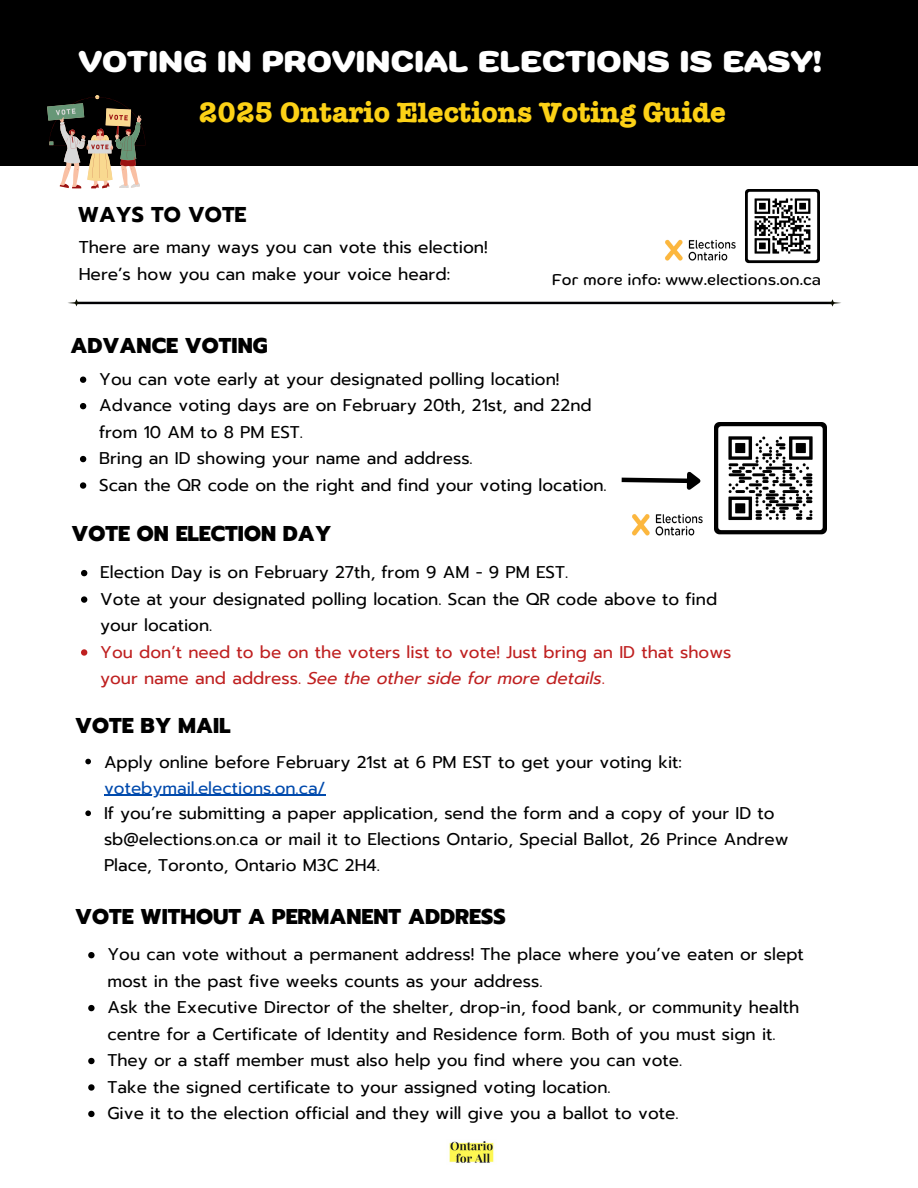
<style>
.page{position:relative;width:918px;height:1188px;background:#fff}
.page>*{position:absolute;margin:0;border:0;box-sizing:border-box;transform-origin:0 0}
.t1{font:800 29.85px "Mommi";color:#fff}
.t2{font:700 28.2px "American Typewriter ITC Pro";color:#fcd116}
.t3{font:800 21.3px "Prompt";color:#000}
.t4{font:700 21.3px "Prompt";color:#000}
.t5{font:17.1px/26.4px "Prompt";color:#000}
.t6{font:16.95px/26.4px "Prompt";color:#000}
.t7{font:16.95px/26.4px "Prompt";color:#bf2020}
.t8{font:15.45px "Mommi";color:#000}
.s1{font-style:italic}
.s2{color:#004aad}
</style>
<div class="page">
<div style="left:0;top:0;width:918px;height:166px;background:#000"></div>
<svg style="left:68px;top:299px;width:773px;height:8px"></svg>
<img style="left:746px;top:190px;width:73px;height:74px">
<img style="left:715px;top:423px;width:111px;height:112px">
<svg style="left:621px;top:471px;width:80px;height:19px"></svg>
<svg style="left:47px;top:95px;width:98px;height:93px"></svg>
<svg style="left:81px;top:570px;width:6px;height:6px"></svg>
<svg style="left:81px;top:596px;width:6px;height:7px"></svg>
<svg style="left:81px;top:649px;width:6px;height:7px"></svg>
<svg style="left:80px;top:377px;width:6px;height:6px"></svg>
<svg style="left:80px;top:403px;width:6px;height:6px"></svg>
<svg style="left:80px;top:456px;width:6px;height:6px"></svg>
<svg style="left:80px;top:482px;width:6px;height:7px"></svg>
<svg style="left:85px;top:759px;width:6px;height:5px"></svg>
<hr style="left:104px;top:795px;width:222px;height:1px;background:#004aad">
<svg style="left:85px;top:810px;width:6px;height:6px"></svg>
<svg style="left:88px;top:952px;width:7px;height:6px"></svg>
<svg style="left:88px;top:1005px;width:7px;height:6px"></svg>
<svg style="left:88px;top:1058px;width:7px;height:6px"></svg>
<svg style="left:88px;top:1084px;width:7px;height:7px"></svg>
<svg style="left:88px;top:1111px;width:7px;height:6px"></svg>
<img style="left:632px;top:514px;width:71px;height:22px">
<img style="left:665px;top:239px;width:71px;height:22px">
<img style="left:449px;top:1141px;width:45px;height:22px">
<h3 class="t1" style="left:79px;top:48px;width:745px">VOTING IN PROVINCIAL ELECTIONS IS EASY!</h3>
<p class="t2" style="left:199px;top:103px;width:528px">2025 Ontario Elections Voting Guide</p>
<p class="t4" style="left:78px;top:199px;width:170px">WAYS TO VOTE</p>
<p class="t5" style="left:79px;top:235px;width:411px">There are many ways you can vote this election!<br>Here’s how you can make your voice heard:</p>
<p class="t8" style="left:552px;top:272px;width:271px">For more info: www.elections.on.ca</p>
<p class="t3" style="left:70px;top:330px;width:199px">ADVANCE VOTING</p>
<p class="t6" style="left:99px;top:366px;width:462px">You can vote early at your designated polling location!</p>
<h3 class="t6" style="left:99px;top:393px;width:494px">Advance voting days are on February 20th, 21st, and 22nd from 10 AM to 8 PM EST.</h3>
<p class="t6" style="left:99px;top:446px;width:375px">Bring an ID showing your name and address.</p>
<p class="t6" style="left:99px;top:472px;width:509px">Scan the QR code on the right and find your voting location.</p>
<p class="t3" style="left:72px;top:518px;width:261px">VOTE ON ELECTION DAY</p>
<h1 class="t6" style="left:100px;top:560px;width:469px">Election Day is on February 27th, from 9 AM - 9 PM EST.</h1>
<h2 class="t6" style="left:100px;top:586px;width:618px">Vote at your designated polling location. Scan the QR code above to find your location.</h2>
<p class="t7" style="left:100px;top:639px;width:633px">You don’t need to be on the voters list to vote! Just bring an ID that shows your name and address. <span class="s1">See the other side for more details</span>.</p>
<p class="t3" style="left:75px;top:710px;width:157px">VOTE BY MAIL</p>
<h3 class="t6" style="left:104px;top:749px;width:579px">Apply online before February 21st at 6 PM EST to get your voting kit:</h3>
<p class="t6" style="left:104px;top:775px;width:672px;line-height:25.8px"><span class="s2">votebymail.elections.on.ca/<br></span>If you’re submitting a paper application, send the form and a copy of your ID to</p>
<p class="t6" style="left:104px;top:827px;width:686px;line-height:25.8px">sb@elections.on.ca or mail it to Elections Ontario, Special Ballot, 26 Prince Andrew<br>Place, Toronto, Ontario M3C 2H4.</p>
<p class="t3" style="left:75px;top:901px;width:432px">VOTE WITHOUT A PERMANENT ADDRESS</p>
<p class="t6" style="left:107px;top:942px;width:698px">You can vote without a permanent address! The place where you’ve eaten or slept most in the past five weeks counts as your address.</p>
<p class="t6" style="left:107px;top:995px;width:693px">Ask the Executive Director of the shelter, drop-in, food bank, or community health centre for a Certificate of Identity and Residence form. Both of you must sign it.</p>
<p class="t6" style="left:107px;top:1047px;width:576px">They or a staff member must also help you find where you can vote.</p>
<h3 class="t6" style="left:107px;top:1074px;width:505px">Take the signed certificate to your assigned voting location.</h3>
<p class="t6" style="left:107px;top:1100px;width:573px">Give it to the election official and they will give you a ballot to vote.</p>
</div>
